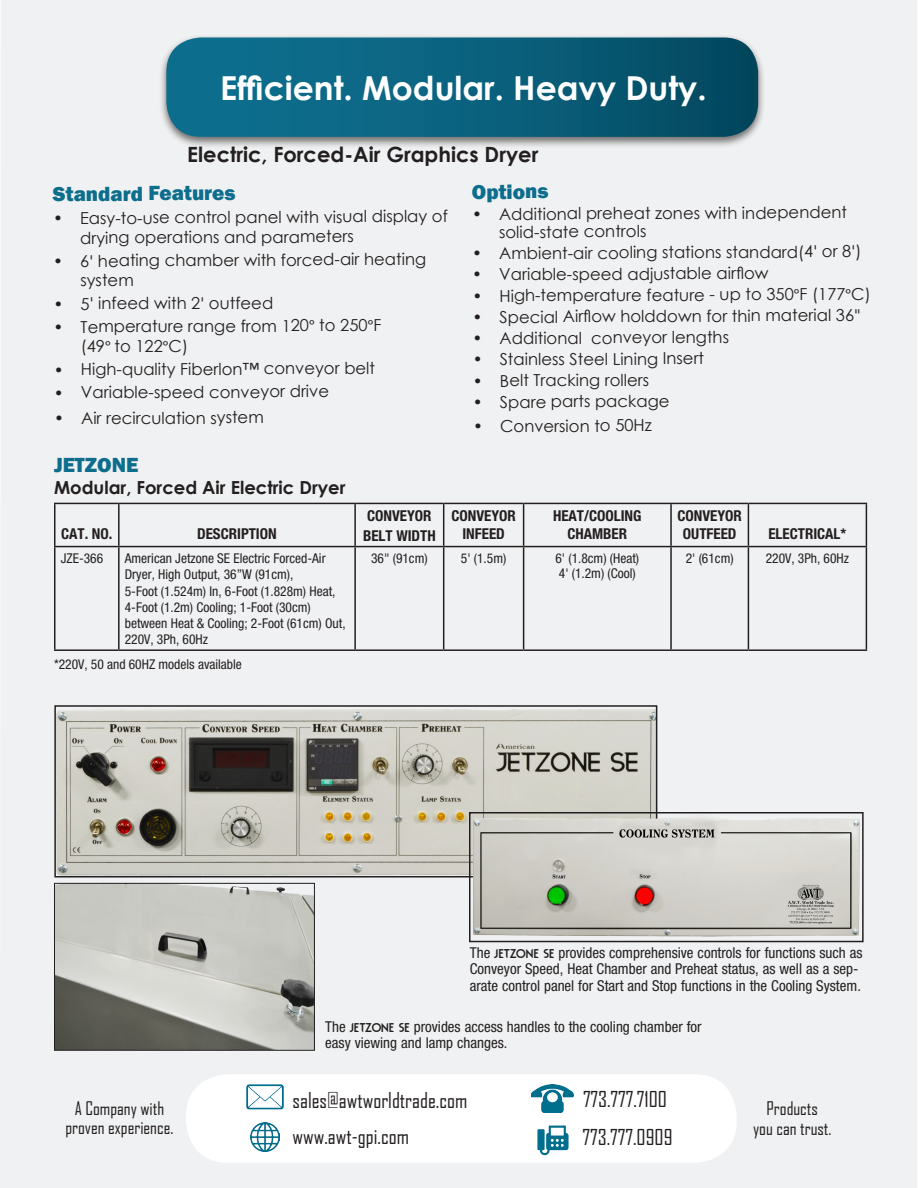
<style>
.page{position:relative;width:918px;height:1188px;background:#fff}
.page>*{position:absolute;margin:0;border:0;box-sizing:border-box;transform-origin:0 0}
.t1{font:700 33px "Century Gothic";color:#fff}
.t2{font:21px "Agency FB";color:#231f20}
.t3{font:700 21px "Century Gothic";color:#231f20}
.t4{font:800 21px "Franklin Gothic";letter-spacing:-.005em;color:#0d6d8d}
.t5{font:18px "Agency FB";color:#231f20}
.t6{font:700 18px "Century Gothic";color:#231f20}
.t7{font:16.5px/20.1px "Century Gothic";letter-spacing:-.005em;color:#231f20}
.figure_captions{font:condensed 15px/16.5px "Helvetica Neue";color:#231f20}
.t8{font:700 condensed 15px/19.5px "Helvetica Neue";color:#231f20}
.t9{font:condensed 13.5px/16.2px "Helvetica Neue";color:#231f20}
.s1{font-family:"Helvetica Neue";font-stretch:condensed}
.s2{font-family:"Minion Pro"}
.s3{font-family:"Rodondo";font-stretch:normal}
</style>
<div class="page">
<div style="left:158px;top:34px;width:608px;height:115px;background:#231f20;opacity:.64"></div>
<svg style="left:166px;top:38px;width:592px;height:99px;background:#0d617d"></svg>
<img style="left:532px;top:1085px;width:41px;height:28px">
<img style="left:537px;top:1125px;width:32px;height:31px">
<img style="left:251px;top:1123px;width:28px;height:28px">
<img style="left:246px;top:1084px;width:38px;height:26px">
<img style="left:57px;top:708px;width:597px;height:167px">
<div style="left:54px;top:705px;width:603px;height:173px;border:2px solid #231f20"></div>
<img style="left:472px;top:815px;width:389px;height:124px">
<div style="left:469px;top:812px;width:395px;height:130px;border:2px solid #231f20"></div>
<hr style="left:54px;top:503px;width:65px;height:1px;background:#231f20">
<hr style="left:54px;top:504px;width:2px;height:42px;background:#231f20">
<hr style="left:119px;top:503px;width:236px;height:1px;background:#231f20">
<hr style="left:118px;top:504px;width:2px;height:42px;background:#231f20">
<hr style="left:355px;top:503px;width:89px;height:1px;background:#231f20">
<hr style="left:354px;top:504px;width:2px;height:42px;background:#231f20">
<hr style="left:444px;top:503px;width:80px;height:1px;background:#231f20">
<hr style="left:443px;top:504px;width:1px;height:42px;background:#231f20">
<hr style="left:524px;top:503px;width:147px;height:1px;background:#231f20">
<hr style="left:523px;top:504px;width:1px;height:42px;background:#231f20">
<hr style="left:671px;top:503px;width:77px;height:1px;background:#231f20">
<hr style="left:670px;top:504px;width:2px;height:42px;background:#231f20">
<hr style="left:748px;top:503px;width:119px;height:1px;background:#231f20">
<hr style="left:748px;top:504px;width:1px;height:42px;background:#231f20">
<hr style="left:866px;top:504px;width:1px;height:42px;background:#231f20">
<hr style="left:54px;top:546px;width:65px;height:1px;background:#231f20">
<hr style="left:54px;top:547px;width:2px;height:102px;background:#231f20">
<hr style="left:119px;top:546px;width:236px;height:1px;background:#231f20">
<hr style="left:118px;top:547px;width:2px;height:102px;background:#231f20">
<hr style="left:355px;top:546px;width:89px;height:1px;background:#231f20">
<hr style="left:354px;top:547px;width:2px;height:102px;background:#231f20">
<hr style="left:444px;top:546px;width:80px;height:1px;background:#231f20">
<hr style="left:443px;top:547px;width:1px;height:102px;background:#231f20">
<hr style="left:524px;top:546px;width:147px;height:1px;background:#231f20">
<hr style="left:523px;top:547px;width:1px;height:102px;background:#231f20">
<hr style="left:671px;top:546px;width:77px;height:1px;background:#231f20">
<hr style="left:670px;top:547px;width:2px;height:102px;background:#231f20">
<hr style="left:748px;top:546px;width:119px;height:1px;background:#231f20">
<hr style="left:54px;top:649px;width:65px;height:2px;background:#231f20">
<hr style="left:119px;top:649px;width:236px;height:2px;background:#231f20">
<hr style="left:355px;top:649px;width:89px;height:2px;background:#231f20">
<hr style="left:444px;top:649px;width:80px;height:2px;background:#231f20">
<hr style="left:524px;top:649px;width:147px;height:2px;background:#231f20">
<hr style="left:671px;top:649px;width:77px;height:2px;background:#231f20">
<hr style="left:748px;top:649px;width:119px;height:2px;background:#231f20">
<hr style="left:748px;top:547px;width:1px;height:102px;background:#231f20">
<hr style="left:866px;top:547px;width:1px;height:102px;background:#231f20">
<img style="left:56px;top:885px;width:257px;height:164px">
<div style="left:54px;top:883px;width:261px;height:168px;border:1px solid #231f20"></div>
<p class="t1" style="left:220px;top:63px;width:488px">Efficient. Modular. Heavy Duty.</p>
<p class="t3" style="left:187px;top:138px;width:353px">Electric, Forced-Air Graphics Dryer</p>
<p class="t4" style="left:53px;top:180px;width:184px">Standard Features</p>
<p class="t7" style="left:80px;top:207px;width:369px;text-indent:-27px">• Easy-to-use control panel with visual display of drying operations and parameters</p>
<p class="t7" style="left:80px;top:249px;width:347px;line-height:20.7px;text-indent:-27px">• 6<span class="s1">'</span> heating chamber with forced-air heating system</p>
<p class="t7" style="left:54px;top:293px;width:221px">• 5<span class="s1">'</span> infeed with 2<span class="s1">'</span> outfeed</p>
<p class="t7" style="left:81px;top:316px;width:302px;text-indent:-27px">• Temperature range from 120<span class="s2">°</span> to 250<span class="s2">°</span>F (49<span class="s2">°</span> to 122<span class="s2">°</span>C)</p>
<p class="t7" style="left:54px;top:358px;width:323px">• High-quality Fiberlon™ conveyor belt</p>
<p class="t7" style="left:54px;top:382px;width:277px">• Variable-speed conveyor drive</p>
<p class="t7" style="left:54px;top:407px;width:211px">• Air recirculation system</p>
<p class="t4" style="left:54px;top:451px;width:86px">JETZONE</p>
<p class="t6" style="left:54px;top:473px;width:293px">Modular, Forced Air Electric Dryer</p>
<p class="t4" style="left:472px;top:178px;width:78px">Options</p>
<p class="t7" style="left:499px;top:204px;width:350px;line-height:18.5px;text-indent:-27px">• Additional preheat zones with independent solid-state controls</p>
<p class="t7" style="left:472px;top:242px;width:391px">• Ambient-air cooling stations standard(4<span class="s1">'</span> or 8<span class="s1">'</span>)</p>
<p class="t7" style="left:472px;top:263px;width:298px">• Variable-speed adjustable airflow</p>
<p class="t7" style="left:472px;top:284px;width:400px">• High-temperature feature - up to 350<span class="s2">°</span>F (177<span class="s2">°</span>C)</p>
<p class="t7" style="left:473px;top:306px;width:390px">• Special Airflow holddown for thin material 36<span class="s1">"</span></p>
<p class="t7" style="left:473px;top:327px;width:258px">• Additional conveyor lengths</p>
<p class="t7" style="left:473px;top:349px;width:233px">• Stainless Steel Lining Insert</p>
<p class="t7" style="left:473px;top:370px;width:178px">• Belt Tracking rollers</p>
<p class="t7" style="left:473px;top:391px;width:198px">• Spare parts package</p>
<p class="t7" style="left:473px;top:415px;width:180px">• Conversion to 50Hz</p>
<p class="t8" style="left:61px;top:524px;width:53px">CAT. NO.</p>
<p class="t8" style="left:197px;top:524px;width:81px">DESCRIPTION</p>
<p class="t9" style="left:61px;top:550px;width:44px">JZE-366</p>
<p class="t9" style="left:125px;top:550px;width:202px">American Jetzone SE Electric Forced-Air<br>Dryer, High Output, 36”W (91cm),</p>
<p class="t9" style="left:125px;top:583px;width:212px">5-Foot (1.524m) In, 6-Foot (1.828m) Heat,<br>4-Foot (1.2m) Cooling; 1-Foot (30cm)</p>
<p class="t9" style="left:125px;top:615px;width:222px">between Heat &amp; Cooling; 2-Foot (61cm) Out,</p>
<p class="t9" style="left:125px;top:631px;width:85px">220V, 3Ph, 60Hz</p>
<p class="t9" style="left:54px;top:656px;width:189px">*220V, 50 and 60HZ models available</p>
<p class="t8" style="left:363px;top:506px;width:74px">CONVEYOR<br>BELT WIDTH</p>
<p class="t8" style="left:451px;top:506px;width:66px">CONVEYOR</p>
<p class="t8" style="left:462px;top:524px;width:44px">INFEED</p>
<p class="t8" style="left:553px;top:506px;width:90px">HEAT/COOLING</p>
<p class="t8" style="left:567px;top:524px;width:61px">CHAMBER</p>
<p class="t9" style="left:371px;top:550px;width:58px">36" (91cm)</p>
<p class="t9" style="left:461px;top:550px;width:47px">5' (1.5m)</p>
<p class="t9" style="left:556px;top:550px;width:85px">6' (1.8cm) (Heat)</p>
<p class="t9" style="left:559px;top:565px;width:78px">4' (1.2m) (Cool)</p>
<p class="t8" style="left:677px;top:506px;width:66px">CONVEYOR</p>
<p class="t8" style="left:683px;top:524px;width:55px">OUTFEED</p>
<p class="t8" style="left:768px;top:524px;width:80px">ELECTRICAL*</p>
<p class="t9" style="left:686px;top:550px;width:49px">2' (61cm)</p>
<p class="t9" style="left:766px;top:550px;width:85px">220V, 3Ph, 60Hz</p>
<p class="figure_captions" style="left:470px;top:944px;width:394px">The <span class="s3">JETZONE SE</span> provides comprehensive controls for functions such as<br>Conveyor Speed, Heat Chamber and Preheat status, as well as a sep&shy;arate control panel for Start and Stop functions in the Cooling System.</p>
<p class="t5" style="left:75px;top:1097px;width:91px">A Company with</p>
<p class="t5" style="left:65px;top:1117px;width:110px">proven experience.</p>
<p class="figure_captions" style="left:325px;top:1018px;width:378px">The <span class="s3">JETZONE SE</span> provides access handles to the cooling chamber for easy viewing and lamp changes.</p>
<p class="t2" style="left:293px;top:1087px;width:176px">sales@awtworldtrade.com</p>
<p class="t2" style="left:583px;top:1087px;width:86px">773.777.7100</p>
<p class="t2" style="left:293px;top:1124px;width:118px">www.awt-gpi.com</p>
<p class="t2" style="left:583px;top:1125px;width:91px">773.777.0909</p>
<p class="t5" style="left:767px;top:1097px;width:53px">Products</p>
<p class="t5" style="left:753px;top:1117px;width:80px">you can trust.</p>
</div>
